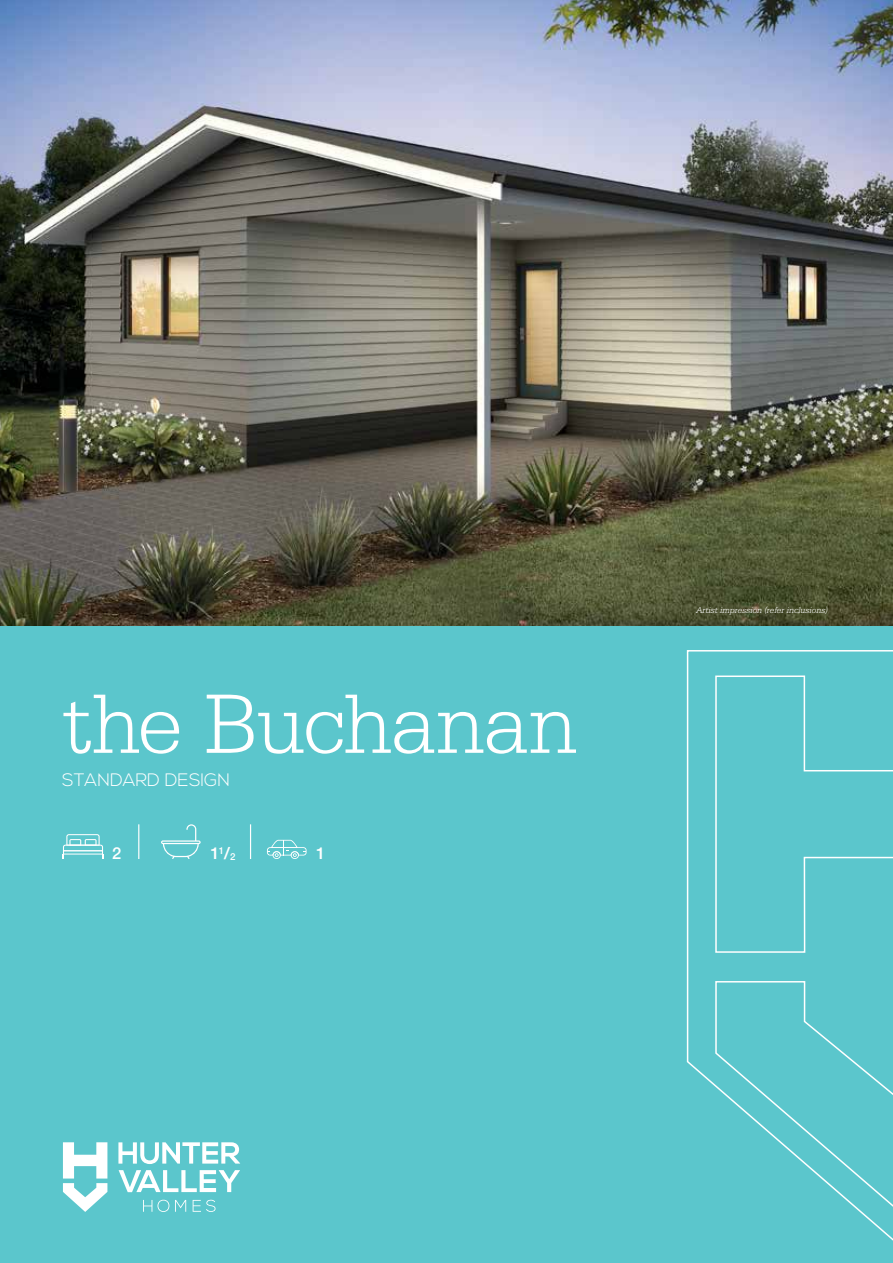
<style>
.page{position:relative;width:893px;height:1263px;background:#fff}
.page>*{position:absolute;margin:0;border:0;box-sizing:border-box;transform-origin:0 0}
.t1{font:300 88.95px "Serifa";letter-spacing:-.02em;color:#fff}
.t2{font:300 18px "Nexa";color:#fff}
.t3{font:500 16.5px "Helvetica Neue CE";color:#fff}
.t4{font:500 9.6px "Helvetica Neue CE";color:#fff}
.t5{font:italic 300 9px "Serifa";color:#fff}
.s1{font-size:16.5px}
</style>
<div class="page">
<img style="left:0;top:0;width:893px;height:626px">
<div style="left:0;top:626px;width:893px;height:637px;background:#5bc6cc"></div>
<hr style="left:138px;top:824px;width:1px;height:35px;background:#fff">
<hr style="left:250px;top:824px;width:1px;height:35px;background:#fff">
<svg style="left:63px;top:834px;width:40px;height:25px"></svg>
<svg style="left:63px;top:850px;width:40px;height:4px"></svg>
<hr style="left:64px;top:851px;width:38px;height:2px;background:#fff">
<svg style="left:267px;top:840px;width:40px;height:19px"></svg>
<svg style="left:161px;top:824px;width:40px;height:35px"></svg>
<svg style="left:686px;top:650px;width:207px;height:591px"></svg>
<svg style="left:118px;top:1142px;width:122px;height:22px"></svg>
<svg style="left:143px;top:1200px;width:26px;height:12px"></svg>
<svg style="left:175px;top:1200px;width:11px;height:12px"></svg>
<svg style="left:193px;top:1200px;width:23px;height:12px"></svg>
<svg style="left:119px;top:1170px;width:121px;height:22px"></svg>
<svg style="left:63px;top:1142px;width:44px;height:70px"></svg>
<h1 class="t1" style="left:62px;top:674px;width:517px">the Buchanan</h1>
<h2 class="t2" style="left:62px;top:769px;width:169px">STANDARD DESIGN</h2>
<p class="t4" style="left:219px;top:847px;width:18px">1<span class="s1">/</span>2</p>
<h3 class="t3" style="left:112px;top:843px;width:11px">2</h3>
<h3 class="t3" style="left:210px;top:843px;width:11px">1</h3>
<h3 class="t3" style="left:316px;top:843px;width:11px">1</h3>
<p class="t5" style="left:696px;top:605px;width:133px">Artist impression (refer inclusions)</p>
</div>
